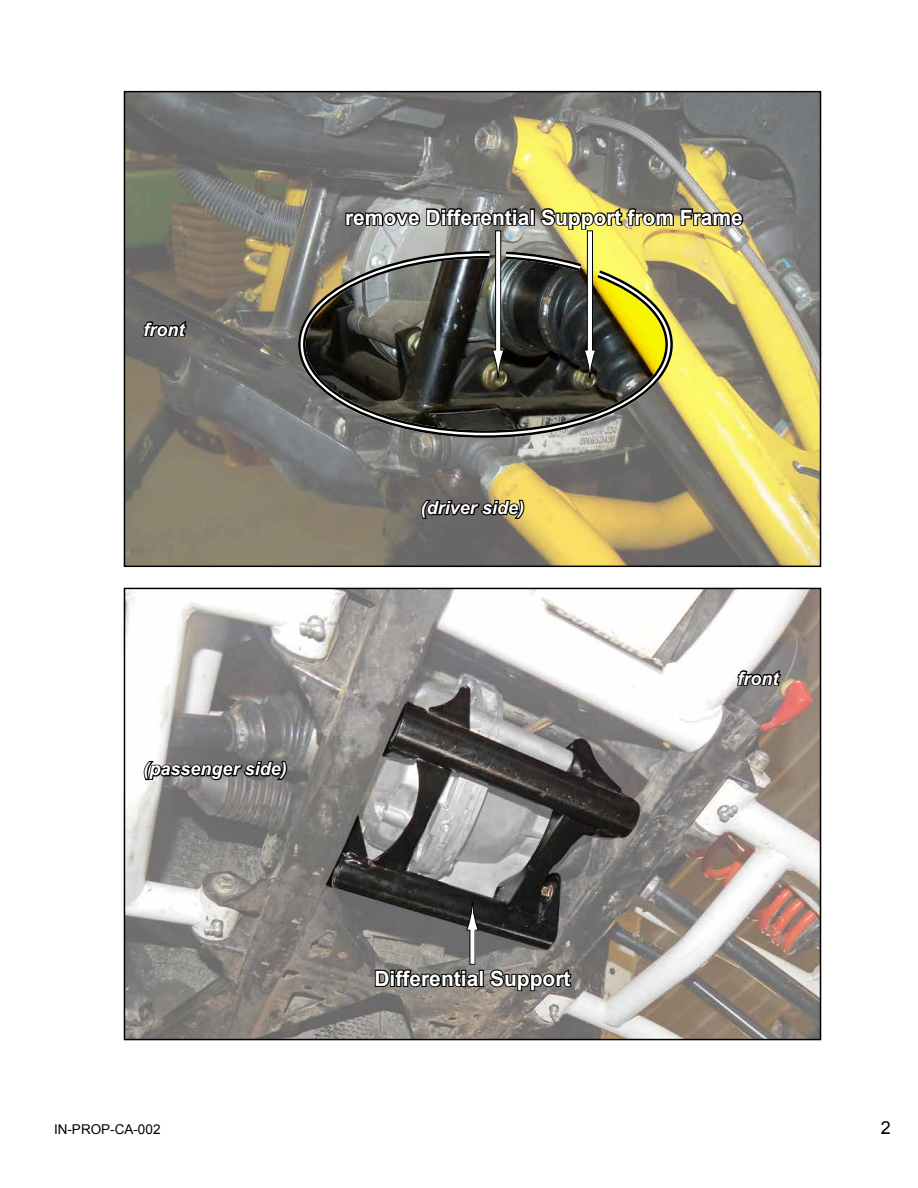
<style>
.page{position:relative;width:918px;height:1188px;background:#fff}
.page>*{position:absolute;margin:0;border:0;box-sizing:border-box;transform-origin:0 0}
.t1{font:700 21px "Arial";color:#fff}
.t2{font:italic 700 18px "Arial";color:#fff}
.t3{font:18px "Arial";color:#000}
.t4{font:13.5px "Arial";color:#000}
</style>
<div class="page">
<img style="left:127px;top:591px;width:691px;height:446px">
<div style="left:124px;top:588px;width:697px;height:452px;border:2px solid #000"></div>
<svg style="left:142px;top:760px;width:147px;height:22px;background:#4a4a4a"></svg>
<svg style="left:736px;top:667px;width:46px;height:21px"></svg>
<svg style="left:374px;top:955px;width:107px;height:34px;background:#5c5a57"></svg>
<div style="left:479px;top:970px;width:5px;height:17px;border:2px solid #000"></div>
<svg style="left:488px;top:955px;width:85px;height:37px;background:#66625f"></svg>
<div style="left:470px;top:930px;width:5px;height:34px;background:#fff"></div>
<svg style="left:466px;top:902px;width:13px;height:29px"></svg>
<img style="left:127px;top:94px;width:691px;height:470px">
<div style="left:124px;top:91px;width:697px;height:476px;border:2px solid #000"></div>
<svg style="left:344px;top:194px;width:188px;height:34px;background:#676867"></svg>
<div style="left:530px;top:208px;width:5px;height:18px;border:2px solid #000"></div>
<img style="left:539px;top:194px;width:206px;height:37px">
<svg style="left:142px;top:318px;width:46px;height:21px"></svg>
<svg style="left:420px;top:498px;width:106px;height:22px;background:#464135"></svg>
<div style="left:496px;top:231px;width:5px;height:119px;background:#fff"></div>
<div style="left:495px;top:230px;width:6px;height:121px;border:1px solid #000"></div>
<div style="left:587px;top:231px;width:6px;height:119px;background:#fff"></div>
<div style="left:587px;top:230px;width:6px;height:121px;border:1px solid #000"></div>
<svg style="left:294px;top:247px;width:383px;height:195px;background:#a09f84"></svg>
<img style="left:297px;top:250px;width:377px;height:189px">
<p class="t2" style="left:144px;top:317px;width:42px">front</p>
<p class="t1" style="left:345px;top:203px;width:399px">remove Differential Support from Frame</p>
<p class="t2" style="left:144px;top:757px;width:145px">(passenger side)</p>
<p class="t2" style="left:421px;top:496px;width:105px">(driver side)</p>
<p class="t2" style="left:738px;top:666px;width:42px">front</p>
<p class="t1" style="left:374px;top:964px;width:198px">Differential Support</p>
<p class="t4" style="left:54px;top:1120px;width:108px">IN-PROP-CA-002</p>
<p class="t3" style="left:881px;top:1116px;width:12px">2</p>
</div>
